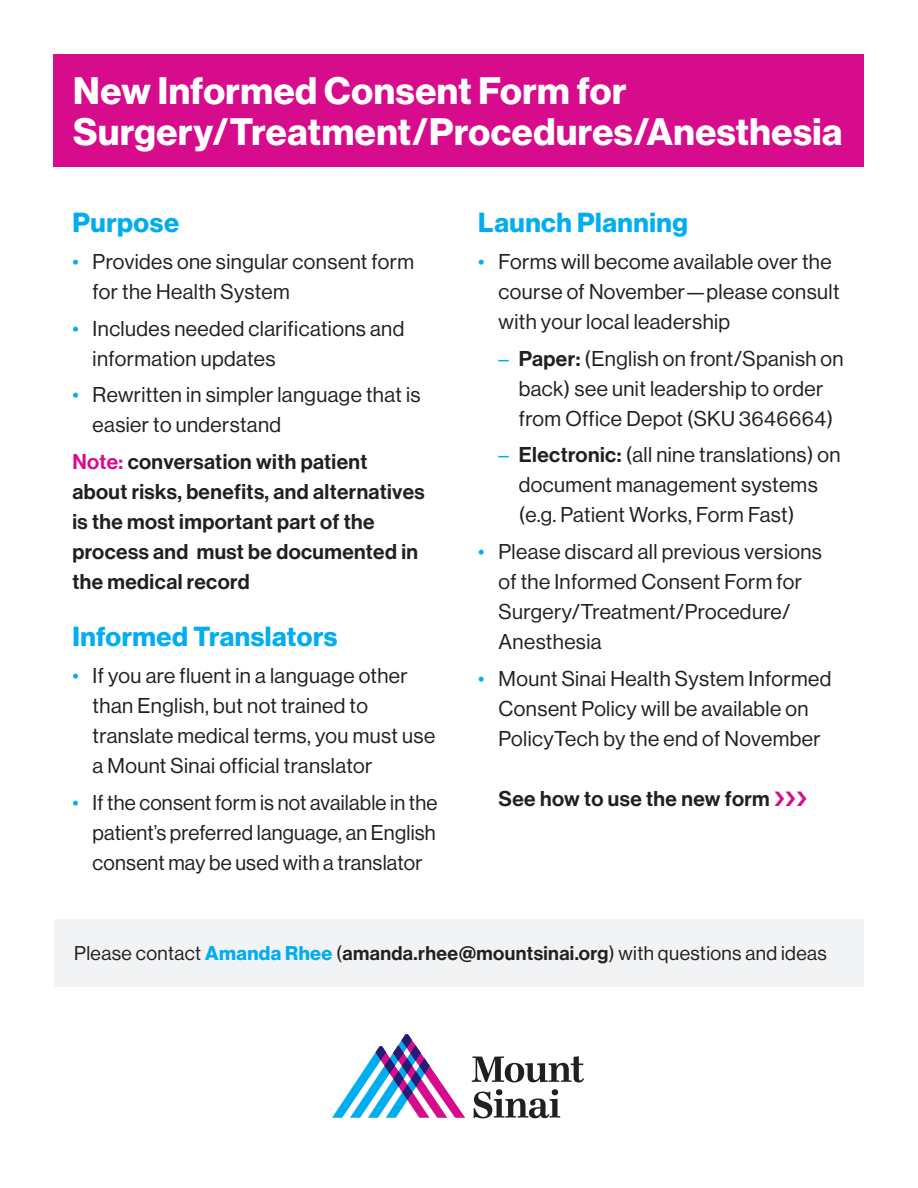
<style>
.page{position:relative;width:918px;height:1188px;background:#fff}
.page>*{position:absolute;margin:0;border:0;box-sizing:border-box;transform-origin:0 0}
.t1{font:37.5px/40.5px "N Haas Grotesk DS Std 75 Bd";letter-spacing:.015em;color:#fff}
.t2{font:27px "N Haas Grotesk DS Std 75 Bd";letter-spacing:.02em;color:#00aeef}
.t3{font:21px/30px "N Haas Grotesk DS Std 55 Rg";letter-spacing:.02em;color:#231f20}
.t4{font:21px/30px "N Haas Grotesk DS Std 65 Md";letter-spacing:.02em;color:#231f20}
.t5{font:19.5px "N Haas Grotesk DS Std 55 Rg";letter-spacing:.02em;color:#231f20}
.s1{color:#00aeef}
.s2{color:#d70c8c}
.s3{font-family:"N Haas Grotesk DS Std 65 Md"}
.s4{font-family:"N Haas Grotesk DS Std 75 Bd";color:#00aeef}
</style>
<div class="page">
<div style="left:53px;top:54px;width:811px;height:112px;background:#d70c8c"></div>
<div style="left:54px;top:919px;width:810px;height:67px;background:#f2f3f4"></div>
<svg style="left:332px;top:1034px;width:133px;height:84px"></svg>
<svg style="left:472px;top:1056px;width:112px;height:26px"></svg>
<svg style="left:474px;top:1089px;width:86px;height:29px"></svg>
<p class="t1" style="left:73px;top:71px;width:771px">New Informed Consent Form for<br>Surgery/Treatment/Procedures/Anesthesia</p>
<p class="t2" style="left:72px;top:207px;width:108px">Purpose</p>
<p class="t3" style="left:93px;top:247px;width:323px;text-indent:-20px"><span class="s1">•</span> Provides one singular consent form for the Health System</p>
<p class="t3" style="left:93px;top:313px;width:313px;text-indent:-20px"><span class="s1">•</span> Includes needed clarifications and information updates</p>
<p class="t3" style="left:93px;top:380px;width:329px;text-indent:-20px"><span class="s1">•</span> Rewritten in simpler language that is easier to understand</p>
<p class="t4" style="left:72px;top:447px;width:354px"><span class="s2">Note:</span> conversation with patient about risks, benefits, and alternatives is the most important part of the process and must be documented in the medical record</p>
<p class="t2" style="left:72px;top:621px;width:267px">Informed Translators</p>
<p class="t3" style="left:93px;top:661px;width:344px;text-indent:-20px"><span class="s1">•</span> If you are fluent in a language other than English, but not trained to translate medical terms, you must use a Mount Sinai official translator</p>
<p class="t3" style="left:93px;top:787px;width:346px;text-align:justify;text-indent:-20px"><span class="s1">•</span> If the consent form is not available in the patient’s preferred language, an English consent may be used with a translator</p>
<p class="t2" style="left:478px;top:207px;width:211px">Launch Planning</p>
<p class="t3" style="left:499px;top:247px;width:342px;text-indent:-20px"><span class="s1">•</span> Forms will become available over the course of November—please consult with your local leadership</p>
<p class="t3" style="left:499px;top:343px;width:347px;text-align:center"><span class="s1">–</span> <span class="s3">Paper:</span> (English on front/Spanish on back) see unit leadership to order from Office Depot (SKU 3646664)</p>
<p class="t3" style="left:519px;top:440px;width:323px;text-indent:-20px"><span class="s1">–</span> <span class="s3">Electronic:</span> (all nine translations) on document management systems (e.g. Patient Works, Form Fast)</p>
<p class="t3" style="left:499px;top:537px;width:325px;text-indent:-20px"><span class="s1">•</span> Please discard all previous versions of the Informed Consent Form for<br>Surgery/Treatment/Procedure/<br>Anesthesia</p>
<p class="t3" style="left:478px;top:664px;width:355px;text-align:center"><span class="s1">•</span> Mount Sinai Health System Informed<br>Consent Policy will be available on<br>PolicyTech by the end of November</p>
<p class="t4" style="left:499px;top:784px;width:273px">See how to use the new form</p>
<p class="t5" style="left:74px;top:942px;width:754px">Please contact <span class="s4">Amanda Rhee</span> (<span class="s3">amanda.rhee@mountsinai.org</span>) with questions and ideas</p>
</div>
